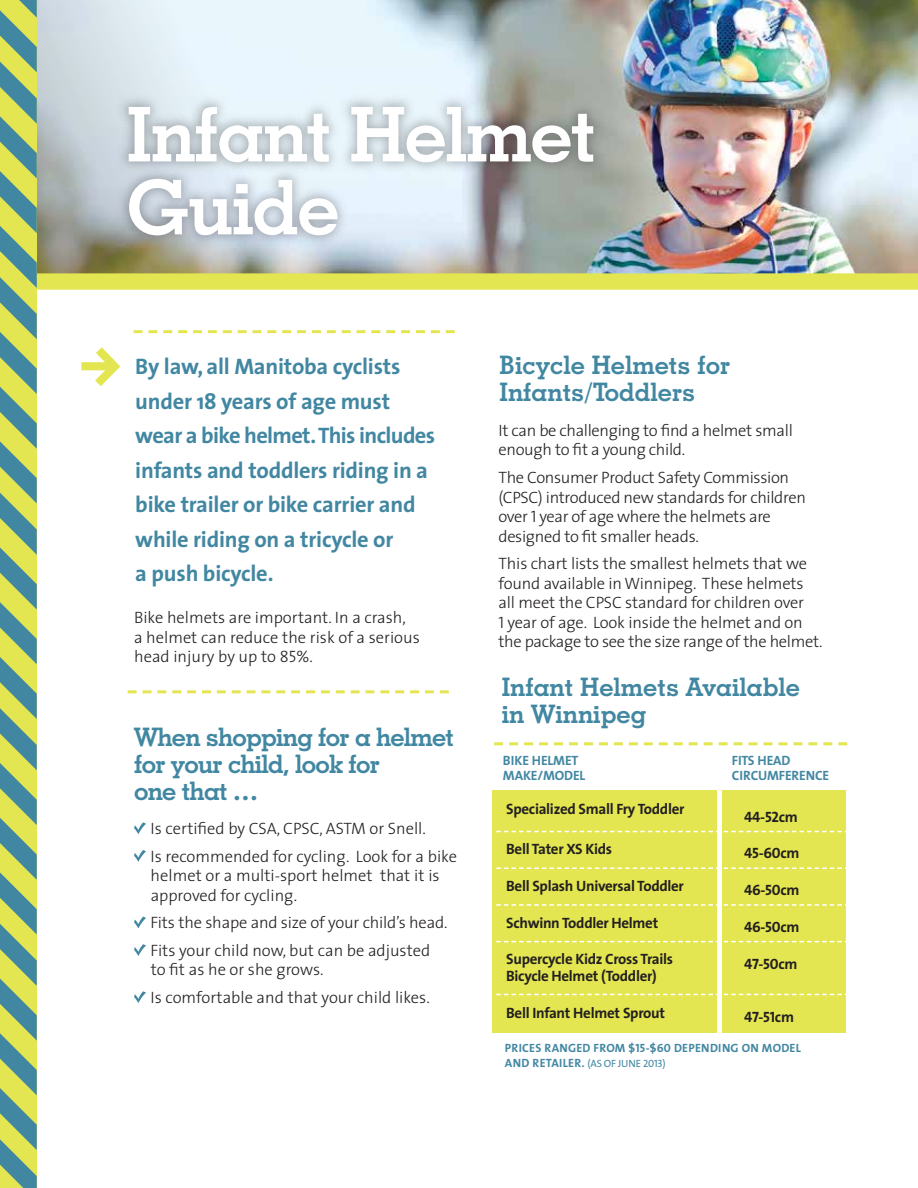
<style>
.page{position:relative;width:918px;height:1188px;background:#fff}
.page>*{position:absolute;margin:0;border:0;box-sizing:border-box;transform-origin:0 0}
.t1{font:700 75.75px/72.9px "Geometric Slab 703 BT";letter-spacing:-.02em;color:#fff}
.t2{font:700 25.5px/27px "Geometric Slab 703 BT";color:#4287a2}
.t3{font:700 25.5px/27px "Geometric Slab 703 BT";letter-spacing:-.03em;color:#4287a2}
.t4{font:700 22.5px/34.5px "The Sans";letter-spacing:-.01em;color:#4287a2}
.t5{font:300 16.5px/19.5px "The Sans";letter-spacing:-.01em;color:#231f20}
.t6{font:700 15px/16.5px "The Sans";letter-spacing:-.02em;color:#231f20}
.t7{font:15px "The Sans Bold Caps";letter-spacing:-.02em;color:#231f20}
.t8{font:13.5px/15px "The Sans Bold Caps";letter-spacing:-.01em;color:#4287a2}
.t9{font:12px "The Sans Bold Caps";letter-spacing:.02em;color:#4287a2}
.t10{font:10.5px "The Sans Caps";letter-spacing:-.02em;color:#4287a2}
.s1{font-family:"The Sans Light Caps";font-weight:400}
.s2{font-family:"The Sans";font-weight:700}
.s3{font-family:"The Sans Bold Caps";font-size:12px}
.s4{font-size:15px}
</style>
<div class="page">
<img style="left:613px;top:0;width:305px;height:273px">
<svg style="left:37px;top:0;width:576px;height:273px;background:#c3ccce"></svg>
<svg style="left:134px;top:822px;width:12px;height:12px"></svg>
<svg style="left:134px;top:850px;width:12px;height:12px"></svg>
<svg style="left:134px;top:917px;width:12px;height:11px"></svg>
<svg style="left:134px;top:944px;width:12px;height:12px"></svg>
<svg style="left:134px;top:991px;width:12px;height:12px"></svg>
<svg style="left:134px;top:330px;width:321px;height:3px"></svg>
<svg style="left:128px;top:690px;width:321px;height:3px"></svg>
<svg style="left:87px;top:347px;width:34px;height:39px"></svg>
<div style="left:81px;top:362px;width:28px;height:8px;background:#e3e650"></div>
<div style="left:115px;top:94px;width:492px;height:154px;background:#231f20;opacity:.34"></div>
<div style="left:492px;top:791px;width:225px;height:242px;background:#e3e650"></div>
<div style="left:722px;top:791px;width:124px;height:242px;background:#e3e650"></div>
<svg style="left:496px;top:831px;width:350px;height:1px"></svg>
<svg style="left:496px;top:904px;width:350px;height:2px"></svg>
<svg style="left:496px;top:994px;width:350px;height:1px"></svg>
<svg style="left:496px;top:867px;width:350px;height:2px"></svg>
<svg style="left:496px;top:941px;width:350px;height:1px"></svg>
<svg style="left:494px;top:742px;width:353px;height:3px"></svg>
<div style="left:0;top:273px;width:918px;height:17px;background:#e3e650"></div>
<svg style="left:0;top:0;width:37px;height:1188px;background:#97b976"></svg>
<h1 class="t1" style="left:127px;top:97px;width:471px">Infant Helmet<br>Guide</h1>
<h3 class="t4" style="left:135px;top:349px;width:301px">By law, all Manitoba cyclists under 18 years of age must wear a bike helmet. This includes infants and toddlers riding in a bike trailer or bike carrier and while riding on a tricycle or<br>a push bicycle.</h3>
<p class="t5" style="left:134px;top:607px;width:287px">Bike helmets are important. In a crash,<br>a helmet can reduce the risk of a serious head injury by up to <span class="s1">85</span>%.</p>
<h2 class="t3" style="left:134px;top:724px;width:322px">When shopping for a helmet for your child, look for<br>one that …</h2>
<p class="t5" style="left:151px;top:814px;width:308px;line-height:27.6px">Is certified by CSA, CPSC, ASTM or Snell.<br>Is recommended for cycling. Look for a bike</p>
<p class="t5" style="left:151px;top:865px;width:291px">helmet or a multi-sport helmet that it is approved for cycling.</p>
<p class="t5" style="left:151px;top:908px;width:298px;line-height:27.6px">Fits the shape and size of your child’s head.<br>Fits your child now, but can be adjusted</p>
<p class="t5" style="left:151px;top:955px;width:281px;line-height:27.6px">to fit as he or she grows.<br>Is comfortable and that your child likes.</p>
<h2 class="t2" style="left:500px;top:351px;width:232px">Bicycle Helmets for<br>Infants/Toddlers</h2>
<p class="t5" style="left:498px;top:420px;width:296px">It can be challenging to find a helmet small enough to fit a young child.</p>
<p class="t5" style="left:499px;top:467px;width:309px">The Consumer Product Safety Commission (CPSC) introduced new standards for children over <span class="s1">1</span> year of age where the helmets are designed to fit smaller heads.</p>
<p class="t5" style="left:499px;top:553px;width:326px">This chart lists the smallest helmets that we found available in Winnipeg. These helmets all meet the CPSC standard for children over<br><span class="s1">1</span> year of age. Look inside the helmet and on the package to see the size range of the helmet.</p>
<h2 class="t2" style="left:502px;top:673px;width:300px">Infant Helmets Available in Winnipeg</h2>
<p class="t8" style="left:503px;top:753px;width:84px">BIKE HELMET<br>MAKE/MODEL</p>
<p class="t6" style="left:506px;top:801px;width:180px">Specialized Small Fry Toddler</p>
<p class="t6" style="left:506px;top:840px;width:107px">Bell Tater XS Kids</p>
<p class="t6" style="left:506px;top:877px;width:179px">Bell Splash Universal Toddler</p>
<p class="t6" style="left:506px;top:914px;width:154px">Schwinn Toddler Helmet</p>
<p class="t6" style="left:506px;top:951px;width:168px">Supercycle Kidz Cross Trails<br>Bicycle Helmet (Toddler)</p>
<p class="t6" style="left:506px;top:1004px;width:160px">Bell Infant Helmet Sprout</p>
<p class="t8" style="left:732px;top:753px;width:99px">FITS HEAD<br>CIRCUMFERENCE</p>
<p class="t7" style="left:744px;top:804px;width:55px">44-52<span class="s2">cm</span></p>
<p class="t7" style="left:744px;top:841px;width:57px">45-60<span class="s2">cm</span></p>
<p class="t7" style="left:744px;top:877px;width:57px">46-50<span class="s2">cm</span></p>
<p class="t7" style="left:744px;top:914px;width:57px">46-50<span class="s2">cm</span></p>
<p class="t7" style="left:744px;top:951px;width:55px">47-50<span class="s2">cm</span></p>
<p class="t7" style="left:744px;top:1004px;width:51px">47-51<span class="s2">cm</span></p>
<p class="t9" style="left:505px;top:1038px;width:297px">PRICES RANGED FROM $15-$60 DEPENDING ON MODEL</p>
<p class="t10" style="left:505px;top:1055px;width:162px"><span class="s3">AND RETAILER</span><span class="s4">.</span> (AS OF JUNE 2013)</p>
</div>
